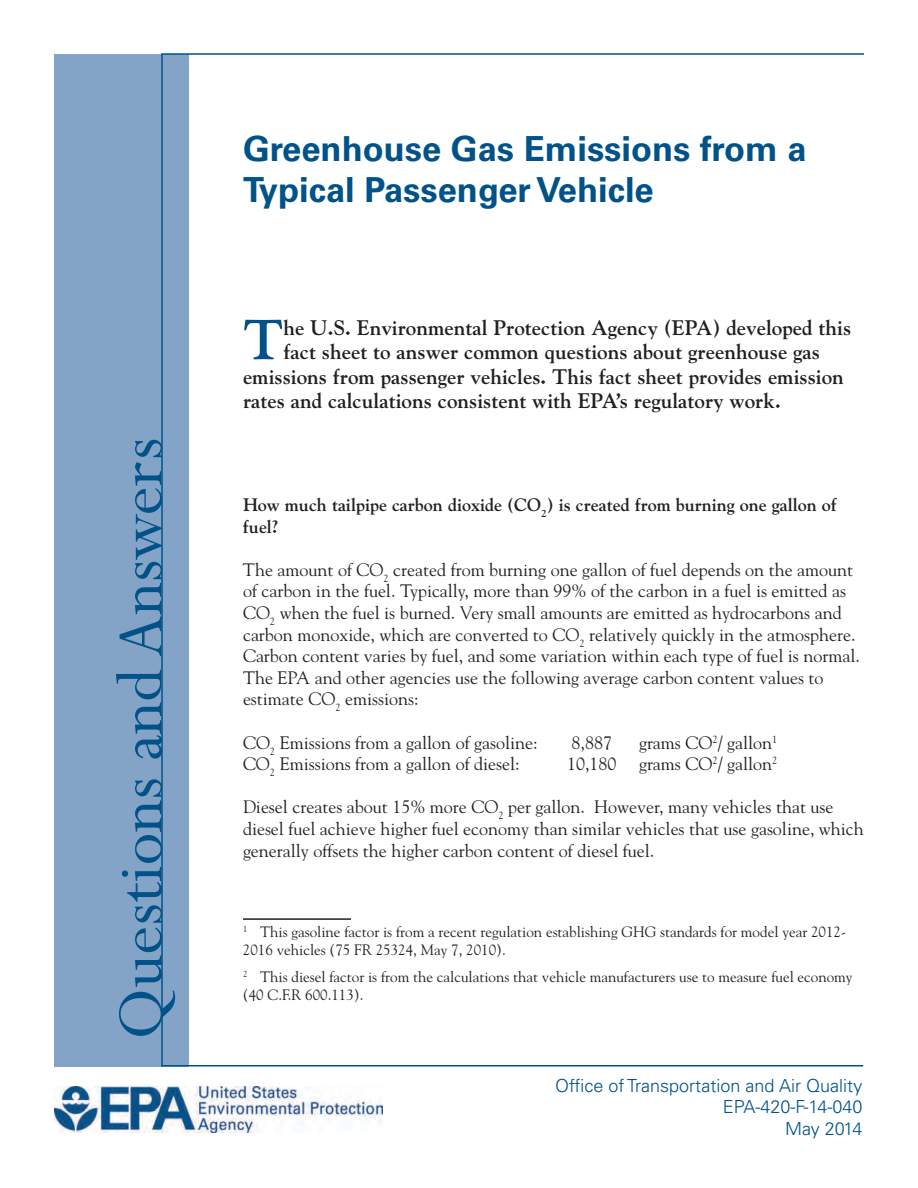
<style>
.page{position:relative;width:918px;height:1188px;background:#fff}
.page>*{position:absolute;margin:0;border:0;box-sizing:border-box;transform-origin:0 0}
.t1{font:72px "Perpetua";color:#005288}
.t2{font:700 55.95px "Goudy Std";color:#005288}
.t3{font:700 34.5px/41.4px "Univers LT Std";color:#005288}
.t4{font:700 21px "Goudy Std";color:#231f20}
.t5{font:18px/21.6px "Goudy Std";color:#231f20}
.t6{font:700 18px/21.6px "Goudy Std";color:#231f20}
.t7{font:300 18px/21.6px "Univers LT Std";color:#005288;text-align:right}
.t8{font:15px/18px "Goudy Std";color:#231f20}
</style>
<div class="page">
<div style="left:54px;top:54px;width:134px;height:1012px;background:#83a3c7"></div>
<hr style="left:243px;top:918px;width:108px;height:2px;background:#231f20">
<hr style="left:161px;top:54px;width:2px;height:1012px;background:#005288">
<hr style="left:161px;top:1065px;width:702px;height:1px;background:#005288">
<hr style="left:161px;top:53px;width:703px;height:2px;background:#005288">
<img style="left:54px;top:1087px;width:328px;height:45px">
<p class="t1" style="left:95px;top:1040px;width:604px;rotate:-90deg">Questions and Answers</p>
<h1 class="t3" style="left:243px;top:128px;width:565px">Greenhouse Gas Emissions from a<br>Typical Passenger Vehicle</h1>
<p class="t2" style="left:243px;top:306px;width:42px">T</p>
<h3 class="t4" style="left:283px;top:315px;width:569px">he U.S. Environmental Protection Agency (EPA) developed this</h3>
<h3 class="t4" style="left:283px;top:339px;width:538px">fact sheet to answer common questions about greenhouse gas</h3>
<h3 class="t4" style="left:243px;top:364px;width:602px">emissions from passenger vehicles. This fact sheet provides emission</h3>
<h3 class="t4" style="left:243px;top:388px;width:539px">rates and calculations consistent with EPA’s regulatory work.</h3>
<h4 class="t6" style="left:243px;top:494px;width:595px">How much tailpipe carbon dioxide (CO<sub>2</sub>) is created from burning one gallon of fuel?</h4>
<p class="t5" style="left:243px;top:558px;width:618px">The amount of CO<sub>2</sub> created from burning one gallon of fuel depends on the amount of carbon in the fuel. Typically, more than 99% of the carbon in a fuel is emitted as CO<sub>2</sub> when the fuel is burned. Very small amounts are emitted as hydrocarbons and carbon monoxide, which are converted to CO<sub>2</sub> relatively quickly in the atmosphere.<br>Carbon content varies by fuel, and some variation within each type of fuel is normal.<br>The EPA and other agencies use the following average carbon content values to estimate CO<sub>2</sub> emissions:</p>
<p class="t5" style="left:243px;top:731px;width:296px">CO<sub>2</sub> Emissions from a gallon of gasoline:</p>
<p class="t5" style="left:572px;top:731px;width:42px">8,887</p>
<p class="t5" style="left:639px;top:731px;width:140px">grams CO<sup>2</sup>/ gallon<sup>1</sup></p>
<p class="t5" style="left:243px;top:753px;width:278px">CO<sub>2</sub> Emissions from a gallon of diesel:</p>
<p class="t5" style="left:567px;top:753px;width:51px">10,180</p>
<p class="t5" style="left:639px;top:753px;width:140px">grams CO<sup>2</sup>/ gallon<sup>2</sup></p>
<p class="t5" style="left:243px;top:796px;width:622px">Diesel creates about 15% more CO<sub>2</sub> per gallon. However, many vehicles that use diesel fuel achieve higher fuel economy than similar vehicles that use gasoline, which generally offsets the higher carbon content of diesel fuel.</p>
<p class="t8" style="left:243px;top:923px;width:605px"><sup>1</sup> This gasoline factor is from a recent regulation establishing GHG standards for model year 2012-<br>2016 vehicles (75 FR 25324, May 7, 2010).</p>
<p class="t8" style="left:243px;top:968px;width:611px"><sup>2</sup> This diesel factor is from the calculations that vehicle manufacturers use to measure fuel economy (40 C.F.R 600.113).</p>
<p class="t7" style="left:555px;top:1074px;width:309px">Office of Transportation and Air Quality<br>EPA-420-F-14-040<br>May 2014</p>
</div>
